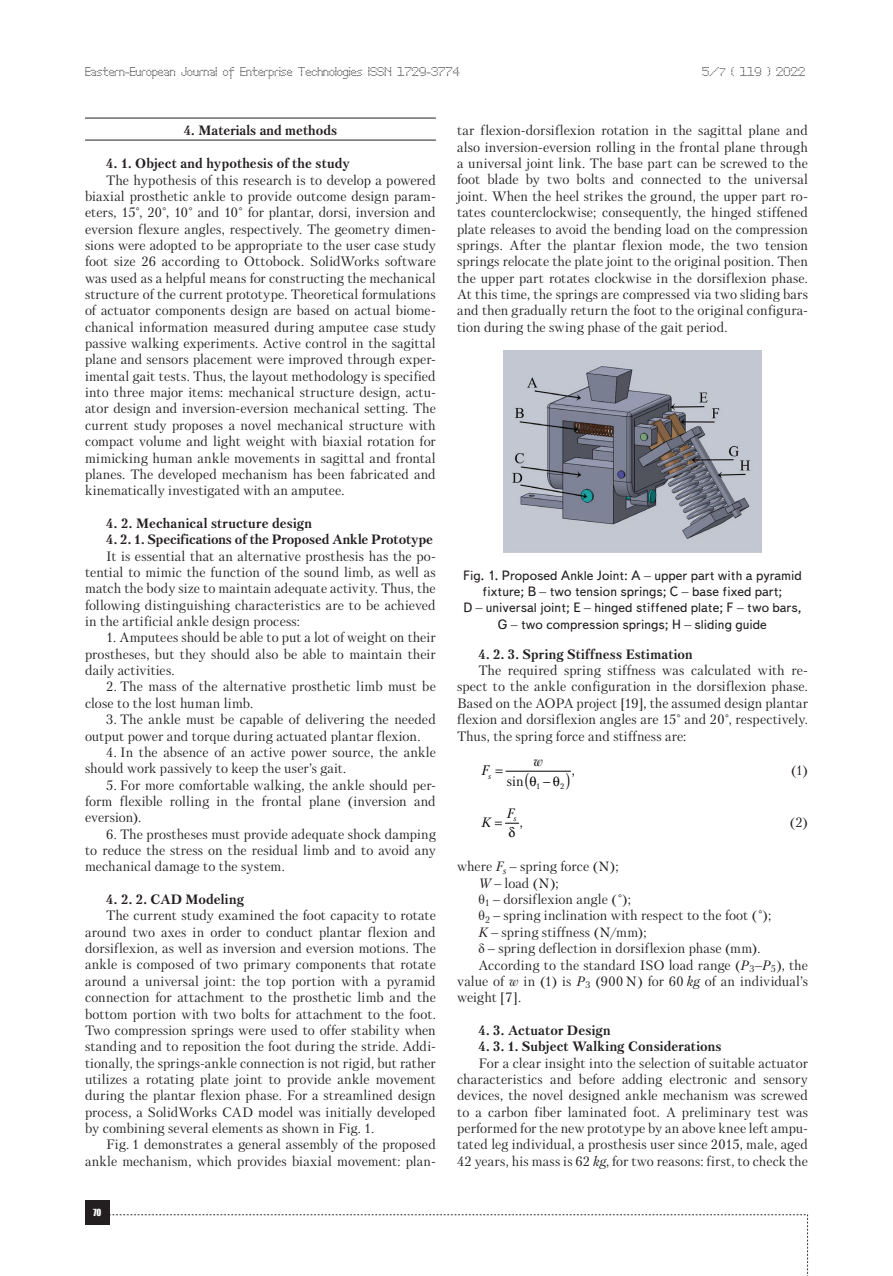
<style>
.page{position:relative;width:893px;height:1276px;background:#fff}
.page>*{position:absolute;margin:0;border:0;box-sizing:border-box;transform-origin:0 0}
.t1{font:13.8px "Petersburg C";color:#040503}
.t2{font:italic 13.8px "Petersburg C";color:#040503}
.t3{font:13.5px/16.4px "Petersburg C";letter-spacing:.005em;color:#231f20;text-align:justify}
.t4{font:700 13.5px "Petersburg C";letter-spacing:.005em;color:#231f20}
.t5{font:13.5px/16.2px "Text Book C";color:#231f20;text-align:center}
.t6{font:13.5px "Petersburg C";color:#040503}
.t7{font:italic 13.5px "Petersburg C";color:#040503}
.t8{font:12px "Perfo";letter-spacing:.015em;color:#231f20}
.t9{font:9px "Impact";color:#fff}
.t10{font:7.95px "Petersburg C";color:#040503}
.t11{font:italic 7.95px "Petersburg C";color:#040503}
.s1{font-size:10.5px}
.s2{font-family:"Times New Roman"}
.s3{font-style:italic}
</style>
<div class="page">
<div style="left:85px;top:1200px;width:24px;height:24px;background:#231f20"></div>
<svg style="left:109px;top:1214px;width:699px;height:62px"></svg>
<hr style="left:85px;top:118px;width:351px;height:1px;background:#231f20">
<hr style="left:85px;top:140px;width:351px;height:1px;background:#231f20">
<hr style="left:506px;top:771px;width:64px;height:1px;background:#040503">
<img style="left:503px;top:351px;width:259px;height:202px">
<svg style="left:505px;top:822px;width:14px;height:2px"></svg>
<p class="t8" style="left:85px;top:65px;width:376px">Eastern-European Journal of Enterprise Technologies ISSN 1729-3774</p>
<p class="t8" style="left:702px;top:65px;width:104px">5/<span class="s1">7</span> ( 119 ) 2022</p>
<p class="t4" style="left:184px;top:123px;width:155px">4. Materials and methods</p>
<p class="t4" style="left:106px;top:156px;width:245px">4. 1. Object and hypothesis of the study</p>
<p class="t3" style="left:85px;top:171px;width:352px;text-indent:21px">The hypothesis of this research is to develop a powered biaxial prosthetic ankle to provide outcome design param&shy;eters, 15°, 20°, 10° and 10° for plantar, dorsi, inversion and eversion flexure angles, respectively. The geometry dimen&shy;sions were adopted to be appropriate to the user case study foot size 26 according to Ottobock. SolidWorks software was used as a helpful means for constructing the mechanical structure of the current prototype. Theoretical formulations of actuator components design are based on actual biome&shy;chanical information measured during amputee case study passive walking experiments. Active control in the sagittal plane and sensors placement were improved through exper&shy;imental gait tests. Thus, the layout methodology is specified into three major items: mechanical structure design, actu&shy;ator design and inversion-eversion mechanical setting. The current study proposes a novel mechanical structure with compact volume and light weight with biaxial rotation for mimicking human ankle movements in sagittal and frontal planes. The developed mechanism has been fabricated and kinematically investigated with an amputee.</p>
<p class="t4" style="left:106px;top:515px;width:207px">4. 2. Mechanical structure design</p>
<p class="t4" style="left:106px;top:532px;width:328px">4. 2. 1. Specifications of the Proposed Ankle Prototype</p>
<p class="t3" style="left:85px;top:547px;width:352px;text-indent:21px">It is essential that an alternative prosthesis has the po&shy;tential to mimic the function of the sound limb, as well as match the body size to maintain adequate activity. Thus, the following distinguishing characteristics are to be achieved in the artificial ankle design process:</p>
<p class="t3" style="left:85px;top:629px;width:352px;text-indent:21px">1. Amputees should be able to put a lot of weight on their prostheses, but they should also be able to maintain their daily activities.</p>
<p class="t3" style="left:85px;top:678px;width:352px;text-indent:21px">2. The mass of the alternative prosthetic limb must be close to the lost human limb.</p>
<p class="t3" style="left:85px;top:711px;width:352px;text-indent:21px">3. The ankle must be capable of delivering the needed output power and torque during actuated plantar flexion.</p>
<p class="t3" style="left:85px;top:744px;width:352px;text-indent:21px">4. In the absence of an active power source, the ankle should work passively to keep the user’s gait.</p>
<p class="t3" style="left:85px;top:776px;width:352px;text-indent:21px">5. For more comfortable walking, the ankle should per&shy;form flexible rolling in the frontal plane (inversion and eversion).</p>
<p class="t3" style="left:85px;top:825px;width:352px;text-indent:21px">6. The prostheses must provide adequate shock damping to reduce the stress on the residual limb and to avoid any mechanical damage to the system.</p>
<p class="t4" style="left:106px;top:891px;width:139px">4. 2. 2. CAD Modeling</p>
<p class="t3" style="left:85px;top:907px;width:352px;text-indent:21px">The current study examined the foot capacity to rotate around two axes in order to conduct plantar flexion and dorsiflexion, as well as inversion and eversion motions. The ankle is composed of two primary components that rotate around a universal joint: the top portion with a pyramid connection for attachment to the prosthetic limb and the bottom portion with two bolts for attachment to the foot.<br>Two compression springs were used to offer stability when standing and to reposition the foot during the stride. Addi&shy;tionally, the springs-ankle connection is not rigid, but rather utilizes a rotating plate joint to provide ankle movement during the plantar flexion phase. For a streamlined design process, a SolidWorks CAD model was initially developed by combining several elements as shown in Fig. 1.</p>
<p class="t3" style="left:85px;top:1136px;width:352px;text-align:right">Fig. 1 demonstrates a general assembly of the proposed ankle mechanism, which provides biaxial movement: plan-</p>
<p class="t9" style="left:93px;top:1205px;width:10px">70</p>
<p class="t3" style="left:457px;top:122px;width:352px">tar flexion-dorsiflexion rotation in the sagittal plane and also inversion-eversion rolling in the frontal plane through a universal joint link. The base part can be screwed to the foot blade by two bolts and connected to the universal joint. When the heel strikes the ground, the upper part ro&shy;tates counterclockwise; consequently, the hinged stiffened plate releases to avoid the bending load on the compression springs. After the plantar flexion mode, the two tension springs relocate the plate joint to the original position. Then the upper part rotates clockwise in the dorsiflexion phase.<br>At this time, the springs are compressed via two sliding bars and then gradually return the foot to the original configura&shy;tion during the swing phase of the gait period.</p>
<p class="t5" style="left:463px;top:567px;width:340px">Fig. 1. Proposed Ankle Joint: A <span class="s2">‒</span> upper part with a pyramid fixture; B <span class="s2">‒</span> two tension springs; C <span class="s2">‒</span> base fixed part;<br>D <span class="s2">‒</span> universal joint; E <span class="s2">‒</span> hinged stiffened plate; F <span class="s2">‒</span> two bars, G <span class="s2">‒</span> two compression springs; H <span class="s2">‒</span> sliding guide</p>
<p class="t4" style="left:478px;top:646px;width:216px">4. 2. 3. Spring Stiffness Estimation</p>
<p class="t3" style="left:457px;top:662px;width:352px;text-indent:21px">The required spring stiffness was calculated with re&shy;spect to the ankle configuration in the dorsiflexion phase.<br>Based on the AOPA project [19], the assumed design plantar flexion and dorsiflexion angles are 15° and 20°, respectively.<br>Thus, the spring force and stiffness are:</p>
<p class="t10" style="left:536px;top:781px;width:6px">1</p>
<p class="t10" style="left:560px;top:781px;width:6px">2</p>
<p class="t2" style="left:534px;top:753px;width:11px">w</p>
<p class="t2" style="left:481px;top:762px;width:9px">F</p>
<p class="t3" style="left:791px;top:761px;width:18px">(1)</p>
<p class="t6" style="left:507px;top:814px;width:18px">,<sup>s</sup><sup>F</sup></p>
<p class="t1" style="left:572px;top:762px;width:5px">,</p>
<p class="t11" style="left:488px;top:771px;width:4px">s</p>
<p class="t1" style="left:507px;top:772px;width:18px">sin</p>
<p class="t7" style="left:481px;top:814px;width:11px">K</p>
<p class="t3" style="left:790px;top:814px;width:20px">(2)</p>
<p class="t3" style="left:457px;top:858px;width:163px">where <span class="s3">F</span><sub>s</sub> <span class="s2">‒</span> spring force (N);</p>
<p class="t3" style="left:478px;top:874px;width:82px"><span class="s3">W</span> <span class="s2">‒</span> load (N);</p>
<p class="t3" style="left:478px;top:891px;width:154px"><span class="s2">θ</span><sub>1</sub> <span class="s2">‒</span> dorsiflexion angle (<span class="s3">°</span>);</p>
<p class="t3" style="left:478px;top:907px;width:294px"><span class="s2">θ</span><sub>2</sub> <span class="s2">‒</span> spring inclination with respect to the foot (<span class="s3">°</span>);</p>
<p class="t3" style="left:478px;top:923px;width:170px"><span class="s3">K</span> <span class="s2">‒</span> spring stiffness (N/mm);</p>
<p class="t3" style="left:478px;top:940px;width:284px"><span class="s2">δ ‒</span> spring deflection in dorsiflexion phase (mm).</p>
<p class="t3" style="left:478px;top:956px;width:331px">According to the standard ISO load range (<span class="s3">P</span><sub>3</sub><span class="s2">‒</span><span class="s3">P</span><sub>5</sub>), the</p>
<p class="t3" style="left:457px;top:973px;width:352px">value of <span class="s3">w</span> in (1) is <span class="s3">P</span><sub>3</sub> (900 N) for 60 <span class="s3">kg</span> of an individual’s</p>
<p class="t3" style="left:457px;top:989px;width:66px">weight [7].</p>
<p class="t4" style="left:478px;top:1022px;width:134px">4. 3. Actuator Design</p>
<p class="t4" style="left:478px;top:1039px;width:245px">4. 3. 1. Subject Walking Considerations</p>
<p class="t3" style="left:457px;top:1054px;width:352px;text-indent:21px">For a clear insight into the selection of suitable actuator characteristics and before adding electronic and sensory devices, the novel designed ankle mechanism was screwed to a carbon fiber laminated foot. A preliminary test was performed for the new prototype by an above knee left ampu&shy;tated leg individual, a prosthesis user since 2015, male, aged 42 years, his mass is 62 <span class="s3">kg</span>, for two reasons: first, to check the</p>
</div>
